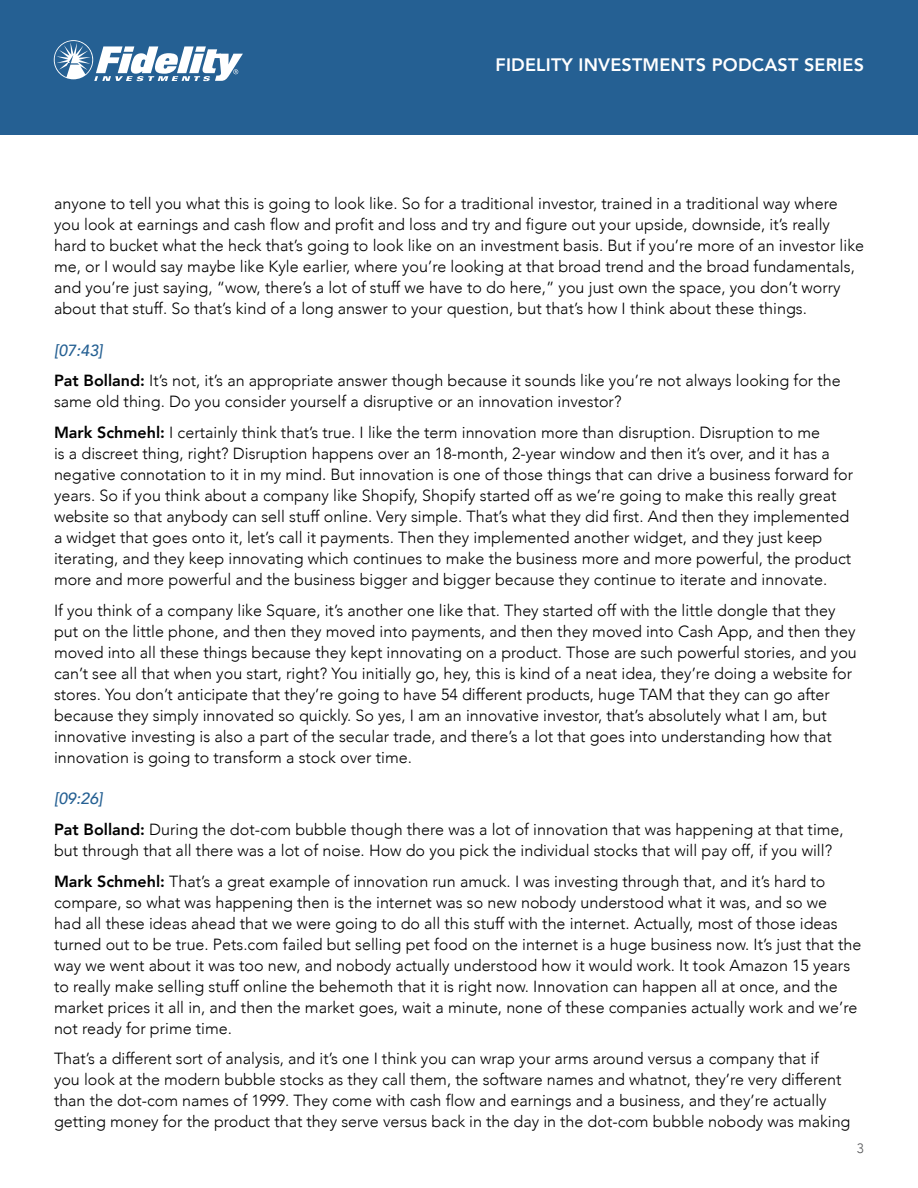
<style>
.page{position:relative;width:918px;height:1188px;background:#fff}
.page>*{position:absolute;margin:0;border:0;box-sizing:border-box;transform-origin:0 0}
.t1{font:800 18px "Avenir";letter-spacing:.01em;color:#fff}
.t2{font:300 16.2px/21px "Avenir";color:#000}
.t3{font:300 13.5px "Avenir";color:#58595b}
.s1{font-weight:500;font-style:italic;color:#256093}
.s2{font-weight:800}
</style>
<div class="page">
<div style="left:0;top:0;width:918px;height:135px;background:#256093"></div>
<svg style="left:54px;top:40px;width:189px;height:41px"></svg>
<p class="t1" style="left:496px;top:50px;width:370px">FIDELITY INVESTMENTS PODCAST SERIES</p>
<p class="t2" style="left:54px;top:193px;width:812px">anyone to tell you what this is going to look like. So for a traditional investor, trained in a traditional way where you look at earnings and cash flow and profit and loss and try and figure out your upside, downside, it’s really hard to bucket what the heck that’s going to look like on an investment basis. But if you’re more of an investor like me, or I would say maybe like Kyle earlier, where you’re looking at that broad trend and the broad fundamentals, and you’re just saying, “wow, there’s a lot of stuff we have to do here,” you just own the space, you don’t worry about that stuff. So that’s kind of a long answer to your question, but that’s how I think about these things.</p>
<p class="t2" style="left:54px;top:335px;width:788px;line-height:30.8px"><span class="s1">[07:43]<br></span><span class="s2">Pat Bolland:</span> It’s not, it’s an appropriate answer though because it sounds like you’re not always looking for the</p>
<p class="t2" style="left:54px;top:386px;width:768px;line-height:30.8px">same old thing. Do you consider yourself a disruptive or an innovation investor?<br><span class="s2">Mark Schmehl:</span> I certainly think that’s true. I like the term innovation more than disruption. Disruption to me</p>
<p class="t2" style="left:54px;top:443px;width:801px">is a discreet thing, right? Disruption happens over an 18-month, 2-year window and then it’s over, and it has a negative connotation to it in my mind. But innovation is one of those things that can drive a business forward for years. So if you think about a company like Shopify, Shopify started off as we’re going to make this really great website so that anybody can sell stuff online. Very simple. That’s what they did first. And then they implemented a widget that goes onto it, let’s call it payments. Then they implemented another widget, and they just keep iterating, and they keep innovating which continues to make the business more and more powerful, the product more and more powerful and the business bigger and bigger because they continue to iterate and innovate.</p>
<p class="t2" style="left:54px;top:600px;width:804px">If you think of a company like Square, it’s another one like that. They started off with the little dongle that they put on the little phone, and then they moved into payments, and then they moved into Cash App, and then they moved into all these things because they kept innovating on a product. Those are such powerful stories, and you can’t see all that when you start, right? You initially go, hey, this is kind of a neat idea, they’re doing a website for stores. You don’t anticipate that they’re going to have 54 different products, huge TAM that they can go after because they simply innovated so quickly. So yes, I am an innovative investor, that’s absolutely what I am, but innovative investing is also a part of the secular trade, and there’s a lot that goes into understanding how that innovation is going to transform a stock over time.</p>
<p class="t2" style="left:54px;top:783px;width:791px;line-height:30.8px"><span class="s1">[09:26]<br></span><span class="s2">Pat Bolland:</span> During the dot-com bubble though there was a lot of innovation that was happening at that time,</p>
<p class="t2" style="left:54px;top:835px;width:780px;line-height:30.8px">but through that all there was a lot of noise. How do you pick the individual stocks that will pay off, if you will?<br><span class="s2">Mark Schmehl:</span> That’s a great example of innovation run amuck. I was investing through that, and it’s hard to</p>
<p class="t2" style="left:54px;top:892px;width:809px">compare, so what was happening then is the internet was so new nobody understood what it was, and so we<br>had all these ideas ahead that we were going to do all this stuff with the internet. Actually, most of those ideas turned out to be true. Pets.com failed but selling pet food on the internet is a huge business now. It’s just that the way we went about it was too new, and nobody actually understood how it would work. It took Amazon 15 years to really make selling stuff online the behemoth that it is right now. Innovation can happen all at once, and the market prices it all in, and then the market goes, wait a minute, none of these companies actually work and we’re not ready for prime time.</p>
<p class="t2" style="left:54px;top:1048px;width:798px">That’s a different sort of analysis, and it’s one I think you can wrap your arms around versus a company that if<br>you look at the modern bubble stocks as they call them, the software names and whatnot, they’re very different than the dot-com names of 1999. They come with cash flow and earnings and a business, and they’re actually getting money for the product that they serve versus back in the day in the dot-com bubble nobody was making</p>
<p class="t3" style="left:857px;top:1140px;width:9px">3</p>
</div>
